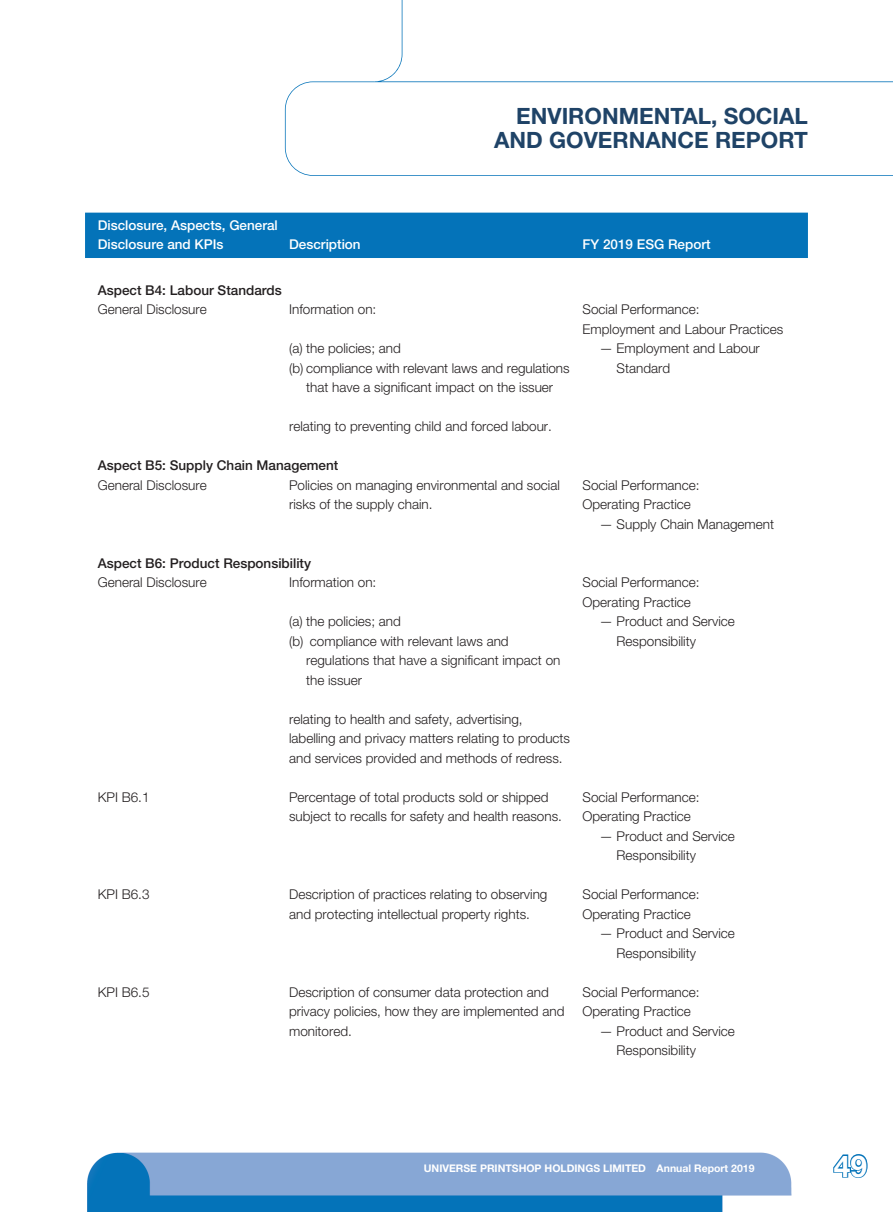
<style>
.page{position:relative;width:893px;height:1212px;background:#fff}
.page>*{position:absolute;margin:0;border:0;box-sizing:border-box;transform-origin:0 0}
.t1{font:700 30px "Helvetica Neue LT Std";color:#fff}
.t2{font:700 22.5px/24px "Helvetica Neue LT Std";color:#1f4367;text-align:right}
.t3{font:300 13.5px/19.5px "Helvetica Neue LT Std";color:#231f20}
.t4{font:500 13.5px "Helvetica Neue LT Std";color:#231f20}
.t5{font:500 13.5px/19.5px "Helvetica Neue LT Std";color:#fff}
.t6{font:700 10.5px "Helvetica Neue LT Std";color:#fff}
</style>
<div class="page">
<img style="left:87px;top:1152px;width:705px;height:60px">
<svg style="left:833px;top:1154px;width:35px;height:24px"></svg>
<svg style="left:285px;top:81px;width:608px;height:95px"></svg>
<div style="left:85px;top:213px;width:723px;height:45px;background:#0473b9"></div>
<svg style="left:374px;top:0;width:519px;height:82px"></svg>
<h2 class="t2" style="left:494px;top:103px;width:315px">ENVIRONMENTAL, SOCIAL<br>AND GOVERNANCE REPORT</h2>
<p class="t5" style="left:98px;top:215px;width:182px">Disclosure, Aspects, General<br>Disclosure and KPIs</p>
<p class="t5" style="left:289px;top:235px;width:73px">Description</p>
<p class="t5" style="left:583px;top:235px;width:130px">FY 2019 ESG Report</p>
<p class="t4" style="left:98px;top:282px;width:186px">Aspect B4: Labour Standards</p>
<p class="t3" style="left:98px;top:299px;width:111px">General Disclosure</p>
<p class="t3" style="left:289px;top:299px;width:89px">Information on:</p>
<p class="t3" style="left:289px;top:338px;width:113px">(a) the policies; and</p>
<p class="t3" style="left:289px;top:358px;width:282px">(b) compliance with relevant laws and regulations</p>
<p class="t3" style="left:306px;top:377px;width:249px">that have a significant impact on the issuer</p>
<p class="t3" style="left:289px;top:416px;width:264px">relating to preventing child and forced labour.</p>
<p class="t3" style="left:582px;top:299px;width:202px">Social Performance:<br>Employment and Labour Practices</p>
<p class="t3" style="left:617px;top:338px;width:145px;text-indent:-17px">— Employment and Labour<br>Standard</p>
<p class="t4" style="left:98px;top:457px;width:242px">Aspect B5: Supply Chain Management</p>
<p class="t3" style="left:98px;top:475px;width:111px">General Disclosure</p>
<p class="t3" style="left:289px;top:475px;width:272px">Policies on managing environmental and social risks of the supply chain.</p>
<p class="t3" style="left:582px;top:475px;width:119px">Social Performance:<br>Operating Practice</p>
<p class="t3" style="left:600px;top:514px;width:176px">— Supply Chain Management</p>
<p class="t4" style="left:98px;top:555px;width:215px">Aspect B6: Product Responsibility</p>
<p class="t3" style="left:98px;top:572px;width:111px">General Disclosure</p>
<p class="t3" style="left:289px;top:572px;width:89px">Information on:</p>
<p class="t3" style="left:289px;top:611px;width:113px">(a) the policies; and</p>
<p class="t3" style="left:289px;top:631px;width:221px">(b) compliance with relevant laws and</p>
<p class="t3" style="left:306px;top:650px;width:256px">regulations that have a significant impact on</p>
<p class="t3" style="left:306px;top:670px;width:57px">the issuer</p>
<p class="t3" style="left:289px;top:709px;width:282px">relating to health and safety, advertising, labelling and privacy matters relating to products and services provided and methods of redress.</p>
<p class="t3" style="left:582px;top:572px;width:119px">Social Performance:<br>Operating Practice</p>
<p class="t3" style="left:617px;top:611px;width:120px;text-indent:-17px">— Product and Service<br>Responsibility</p>
<p class="t3" style="left:98px;top:787px;width:53px">KPI B6.1</p>
<p class="t3" style="left:289px;top:787px;width:274px">Percentage of total products sold or shipped subject to recalls for safety and health reasons.</p>
<p class="t3" style="left:582px;top:787px;width:119px">Social Performance:<br>Operating Practice</p>
<p class="t3" style="left:617px;top:826px;width:120px;text-indent:-17px">— Product and Service<br>Responsibility</p>
<p class="t3" style="left:98px;top:884px;width:53px">KPI B6.3</p>
<p class="t3" style="left:289px;top:884px;width:260px">Description of practices relating to observing and protecting intellectual property rights.</p>
<p class="t3" style="left:582px;top:884px;width:119px">Social Performance:<br>Operating Practice</p>
<p class="t3" style="left:617px;top:923px;width:120px;text-indent:-17px">— Product and Service<br>Responsibility</p>
<p class="t3" style="left:98px;top:982px;width:53px">KPI B6.5</p>
<p class="t3" style="left:289px;top:982px;width:277px">Description of consumer data protection and privacy policies, how they are implemented and monitored.</p>
<p class="t3" style="left:582px;top:982px;width:119px">Social Performance:<br>Operating Practice</p>
<p class="t3" style="left:617px;top:1021px;width:120px;text-indent:-17px">— Product and Service<br>Responsibility</p>
<p class="t6" style="left:424px;top:1161px;width:332px">UNIVERSE PRINTSHOP HOLDINGS LIMITED Annual Report 2019</p>
<h1 class="t1" style="left:834px;top:1147px;width:35px">49</h1>
</div>
